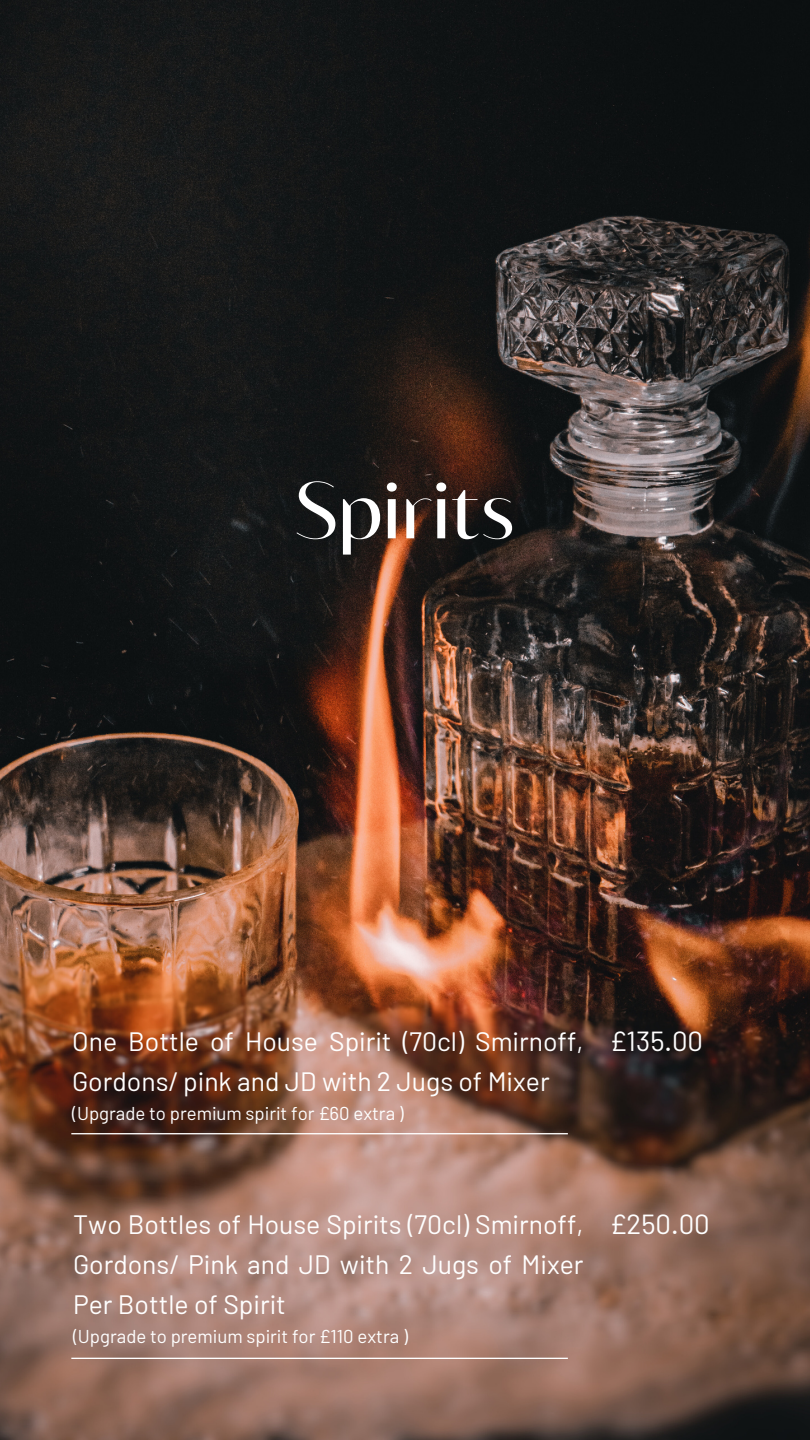
<style>
.page{position:relative;width:810px;height:1440px;background:#fff}
.page>*{position:absolute;margin:0;border:0;box-sizing:border-box;transform-origin:0 0}
.t1{font:80px "Blacker Sans Display";color:#fff}
.t2{font:27.6px "Barlow";color:#fff}
.t3{font:26.6px/39.8px "Barlow";color:#fff}
.t4{font:18.6px "Barlow";color:#fff}
</style>
<div class="page">
<img style="left:0;top:0;width:810px;height:1440px">
<hr style="left:71px;top:1133px;width:497px;height:1px;background:#fff">
<hr style="left:71px;top:1358px;width:497px;height:1px;background:#fff">
<p class="t1" style="left:295px;top:460px;width:222px">Spirits</p>
<h1 class="t3" style="left:72px;top:1020px;width:513px">One Bottle of House Spirit (70cl) Smirnoff,<br>Gordons/ pink and JD with 2 Jugs of Mixer</h1>
<p class="t4" style="left:72px;top:1102px;width:333px">(Upgrade to premium spirit for £60 extra )</p>
<p class="t2" style="left:610px;top:1023px;width:95px">£135.00</p>
<p class="t3" style="left:73px;top:1203px;width:512px">Two Bottles of House Spirits (70cl) Smirnoff,</p>
<p class="t2" style="left:610px;top:1207px;width:101px">£250.00</p>
<p class="t3" style="left:73px;top:1243px;width:512px">Gordons/ Pink and JD with 2 Jugs of Mixer<br>Per Bottle of Spirit</p>
<p class="t4" style="left:73px;top:1325px;width:336px">(Upgrade to premium spirit for £110 extra )</p>
</div>
